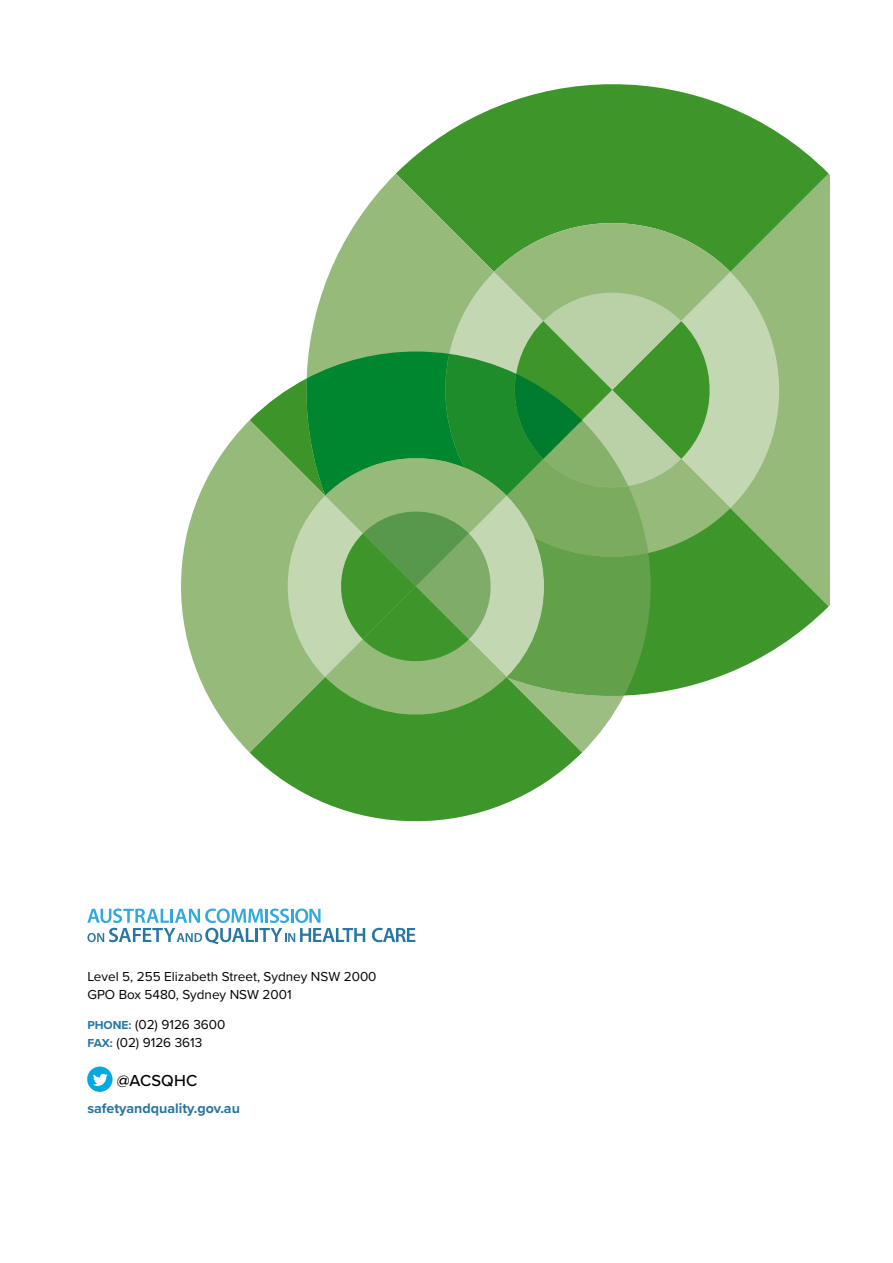
<style>
.page{position:relative;width:893px;height:1263px;background:#fff}
.page>*{position:absolute;margin:0;border:0;box-sizing:border-box;transform-origin:0 0}
.Twitter{font:500 16.5px "Proxima Nova";letter-spacing:.01em;color:#000}
.Web_address{font:700 14.25px "Proxima Nova";color:#2675a2}
.Cover_Address{font:13.5px/18px "Proxima Nova";color:#000}
.s1{font-weight:700;font-size:12px;color:#2675a2}
</style>
<div class="page">
<svg style="left:396px;top:84px;width:433px;height:306px;fill:#3e9529"></svg>
<svg style="left:367px;top:174px;width:245px;height:33px;background:#549f3f"></svg>
<svg style="left:795px;top:390px;width:34px;height:246px;background:#8fb976"></svg>
<svg style="left:181px;top:420px;width:69px;height:332px;fill:#95ba79"></svg>
<svg style="left:250px;top:752px;width:332px;height:69px;fill:#3e9529"></svg>
<svg style="left:250px;top:207px;width:545px;height:545px;background:#80b570"></svg>
<svg style="left:87px;top:908px;width:278px;height:36px"></svg>
<svg style="left:372px;top:928px;width:43px;height:14px"></svg>
<svg style="left:87px;top:1066px;width:26px;height:26px"></svg>
<p class="Cover_Address" style="left:87px;top:966px;width:291px">Level 5, 255 Elizabeth Street, Sydney NSW 2000<br>GPO Box 5480, Sydney NSW 2001</p>
<p class="Cover_Address" style="left:87px;top:1015px;width:140px"><span class="s1">PHONE:</span> (02) 9126 3600<br><span class="s1">FAX:</span> (02) 9126 3613</p>
<p class="Twitter" style="left:117px;top:1068px;width:82px">@ACSQHC</p>
<p class="Web_address" style="left:87px;top:1097px;width:154px">safetyandquality.gov.au</p>
</div>
